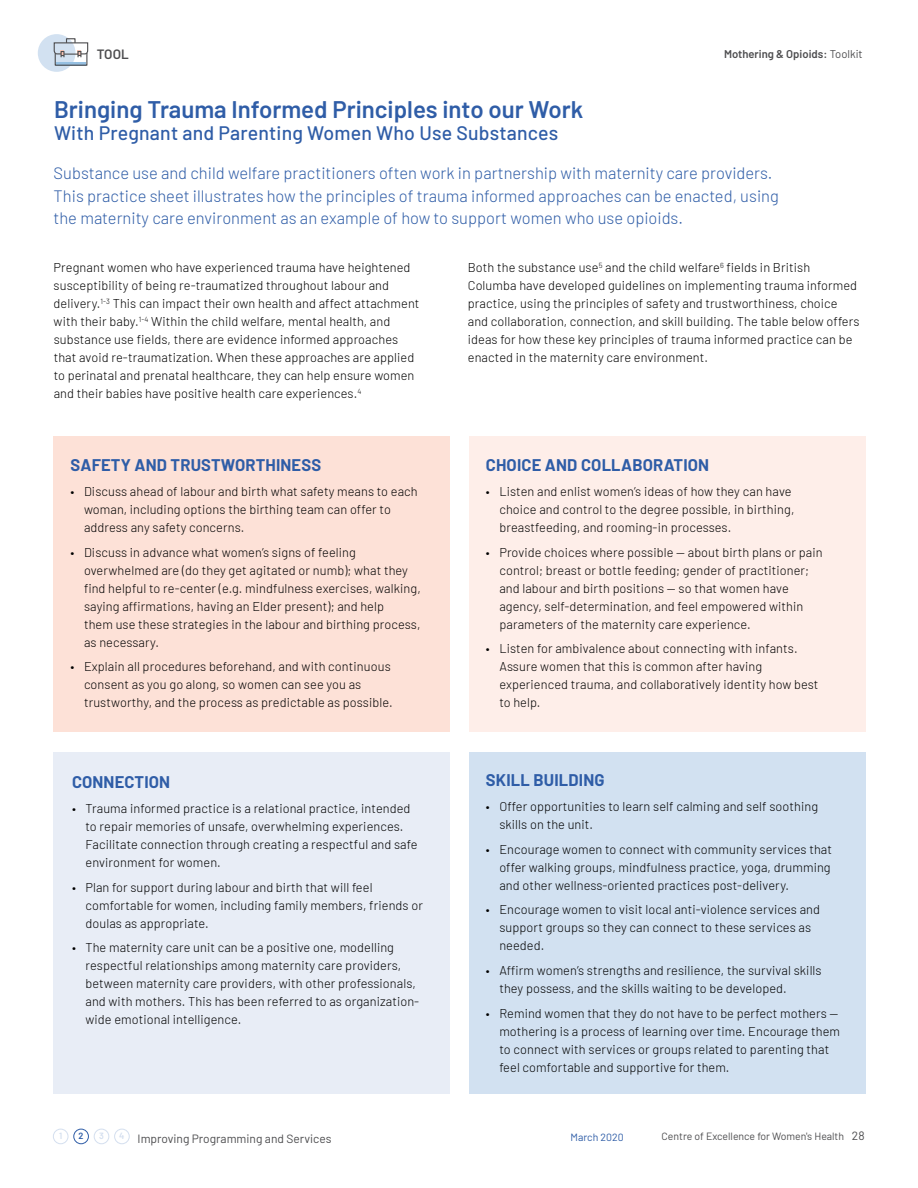
<style>
.page{position:relative;width:918px;height:1188px;background:#fff}
.page>*{position:absolute;margin:0;border:0;box-sizing:border-box;transform-origin:0 0}
.t1{font:600 24px "Barlow";color:#2f5da7}
.t2{font:500 19.5px "Barlow";letter-spacing:.01em;color:#2f5da7}
.t3{font:300 16.5px/22.5px "Barlow";color:#2f5da7}
.t4{font:700 16.5px "Barlow";letter-spacing:.01em;color:#2f5da7}
.t5{font:600 13.5px "Barlow";color:#4d4d4f}
.t6{font:300 12.75px/18px "Barlow";letter-spacing:.01em;color:#000}
.t7{font:12px "Barlow";color:#4d4d4f}
.t8{font:600 11.25px "Barlow";color:#4d4d4f}
.t9{font:10.5px "Barlow";color:#4d4d4f}
.t10{font:10.5px "Barlow";color:#2f5da7}
.t11{font:600 9px "Barlow";color:#d4dfef}
.t12{font:600 9px "Barlow";color:#2f5da7}
.s1{font-weight:400}
.s2{font-size:12px}
</style>
<div class="page">
<div style="left:53px;top:1129px;width:15px;height:15px;border:1px solid #d4dfef;border-radius:50%"></div>
<div style="left:73px;top:1129px;width:16px;height:15px;border:1px solid #2f5da7;border-radius:50%"></div>
<div style="left:94px;top:1129px;width:15px;height:15px;border:1px solid #d4dfef;border-radius:50%"></div>
<div style="left:114px;top:1129px;width:16px;height:15px;border:1px solid #d4dfef;border-radius:50%"></div>
<div style="left:54px;top:436px;width:396px;height:296px;background:#fde1d7"></div>
<div style="left:54px;top:752px;width:396px;height:342px;background:#e8edf6"></div>
<div style="left:469px;top:436px;width:397px;height:296px;background:#feeee9"></div>
<div style="left:469px;top:752px;width:397px;height:342px;background:#d2e1f1"></div>
<div style="left:38px;top:34px;width:38px;height:38px;background:#d2e1f1;border-radius:50%"></div>
<svg style="left:53px;top:38px;width:36px;height:28px"></svg>
<p class="t5" style="left:97px;top:44px;width:34px">TOOL</p>
<h1 class="t1" style="left:54px;top:92px;width:531px">Bringing Trauma Informed Principles into our Work</h1>
<h2 class="t2" style="left:54px;top:119px;width:506px">With Pregnant and Parenting Women Who Use Substances</h2>
<p class="t8" style="left:724px;top:46px;width:140px">Mothering &amp; Opioids: <span class="s1">Toolkit</span></p>
<p class="t3" style="left:54px;top:161px;width:727px">Substance use and child welfare practitioners often work in partnership with maternity care providers.<br>This practice sheet illustrates how the principles of trauma informed approaches can be enacted, using the maternity care environment as an example of how to support women who use opioids.</p>
<p class="t6" style="left:54px;top:257px;width:367px">Pregnant women who have experienced trauma have heightened susceptibility of being re-traumatized throughout labour and delivery.<sup>1-3</sup> This can impact their own health and affect attachment with their baby.<sup>1-4</sup> Within the child welfare, mental health, and substance use fields, there are evidence informed approaches that avoid re-traumatization. When these approaches are applied to perinatal and prenatal healthcare, they can help ensure women and their babies have positive health care experiences.<sup>4</sup></p>
<p class="t6" style="left:468px;top:257px;width:393px">Both the substance use<sup>5</sup> and the child welfare<sup>6</sup> fields in British Columba have developed guidelines on implementing trauma informed practice, using the principles of safety and trustworthiness, choice and collaboration, connection, and skill building. The table below offers ideas for how these key principles of trauma informed practice can be enacted in the maternity care environment.</p>
<p class="t4" style="left:70px;top:453px;width:252px">SAFETY AND TRUSTWORTHINESS</p>
<p class="t6" style="left:84px;top:481px;width:335px;text-indent:-14px">• Discuss ahead of labour and birth what safety means to each woman, including options the birthing team can offer to address any safety concerns.</p>
<p class="t6" style="left:84px;top:542px;width:338px;text-indent:-14px">• Discuss in advance what women’s signs of feeling overwhelmed are (do they get agitated or numb); what they find helpful to re-center (e.g. mindfulness exercises, walking, saying affirmations, having an Elder present); and help<br>them use these strategies in the labour and birthing process, as necessary.</p>
<p class="t6" style="left:84px;top:657px;width:310px;text-indent:-14px">• Explain all procedures beforehand, and with continuous consent as you go along, so women can see you as trustworthy, and the process as predictable as possible.</p>
<p class="t4" style="left:72px;top:770px;width:100px">CONNECTION</p>
<p class="t6" style="left:86px;top:798px;width:333px;text-indent:-14px">• Trauma informed practice is a relational practice, intended to repair memories of unsafe, overwhelming experiences.<br>Facilitate connection through creating a respectful and safe environment for women.</p>
<p class="t6" style="left:86px;top:877px;width:339px;text-indent:-14px">• Plan for support during labour and birth that will feel comfortable for women, including family members, friends or doulas as appropriate.</p>
<p class="t6" style="left:86px;top:938px;width:335px;text-indent:-14px">• The maternity care unit can be a positive one, modelling respectful relationships among maternity care providers, between maternity care providers, with other professionals, and with mothers. This has been referred to as organization&shy;wide emotional intelligence.</p>
<p class="t4" style="left:486px;top:453px;width:225px">CHOICE AND COLLABORATION</p>
<p class="t6" style="left:499px;top:481px;width:297px;text-indent:-14px">• Listen and enlist women’s ideas of how they can have choice and control to the degree possible, in birthing, breastfeeding, and rooming-in processes.</p>
<p class="t6" style="left:499px;top:542px;width:325px;text-indent:-14px">• Provide choices where possible — about birth plans or pain control; breast or bottle feeding; gender of practitioner; and labour and birth positions — so that women have agency, self-determination, and feel empowered within parameters of the maternity care experience.</p>
<p class="t6" style="left:499px;top:639px;width:321px;text-indent:-14px">• Listen for ambivalence about connecting with infants.<br>Assure women that this is common after having experienced trauma, and collaboratively identity how best to help.</p>
<p class="t4" style="left:486px;top:768px;width:120px">SKILL BUILDING</p>
<p class="t6" style="left:499px;top:796px;width:320px;text-indent:-14px">• Offer opportunities to learn self calming and self soothing skills on the unit.</p>
<p class="t6" style="left:499px;top:839px;width:334px;text-align:justify;text-indent:-14px">• Encourage women to connect with community services that offer walking groups, mindfulness practice, yoga, drumming and other wellness-oriented practices post-delivery.</p>
<p class="t6" style="left:499px;top:900px;width:322px;text-indent:-14px">• Encourage women to visit local anti-violence services and support groups so they can connect to these services as needed.</p>
<p class="t6" style="left:499px;top:960px;width:324px;text-indent:-14px">• Affirm women’s strengths and resilience, the survival skills they possess, and the skills waiting to be developed.</p>
<p class="t6" style="left:499px;top:1003px;width:342px;text-indent:-14px">• Remind women that they do not have to be perfect mothers — mothering is a process of learning over time. Encourage them to connect with services or groups related to parenting that feel comfortable and supportive for them.</p>
<p class="t11" style="left:59px;top:1130px;width:5px">1</p>
<p class="t12" style="left:79px;top:1130px;width:6px">2</p>
<p class="t11" style="left:99px;top:1130px;width:6px">3</p>
<p class="t7" style="left:119px;top:1130px;width:214px"><sup>4</sup> Improving Programming and Services</p>
<p class="t10" style="left:571px;top:1130px;width:54px">March 2020</p>
<p class="t9" style="left:662px;top:1129px;width:205px">Centre of Excellence for Women's Health <span class="s2">28</span></p>
</div>
